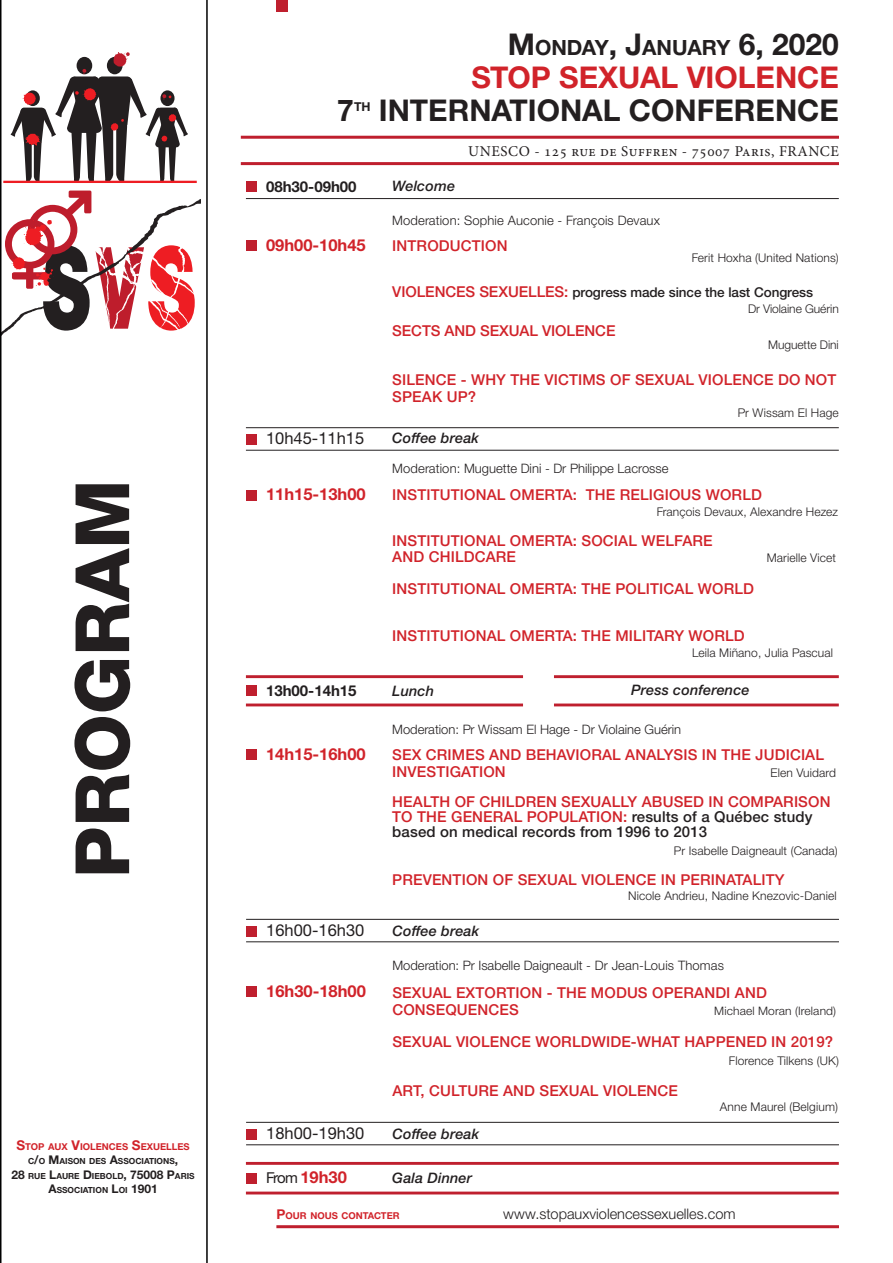
<style>
.page{position:relative;width:893px;height:1263px;background:#fff}
.page>*{position:absolute;margin:0;border:0;box-sizing:border-box;transform-origin:0 0}
.t1{font:800 75px "Helvetica Neue LTW1 G";color:#231f20}
.t2{font:700 30px "Helvetica Neue LTW1 G";color:#231f20}
.t3{font:700 30px "Helvetica Neue LTW1 G";color:#d1232a}
.t4{font:700 21px "Helvetica Neue LTW1 G";color:#231f20}
.t5{font:700 16.5px "Helvetica Neue LTW1 G";color:#d1232a}
.t6{font:16.5px "Helvetica Neue LTW1 G";color:#231f20}
.t7{font:500 15px/15px "Helvetica Neue LT Pro";letter-spacing:.01em;color:#d1232a}
.t8{font:15px "Minion Pro";letter-spacing:.035em;color:#231f20}
.t9{font:700 15px "Helvetica Neue LTW1 G";color:#231f20}
.t10{font:300 14.55px "Helvetica Neue LTW1 G";color:#231f20}
.t11{font:italic 500 14.4px "Helvetica Neue LTW1 G";letter-spacing:.01em;color:#231f20}
.t12{font:500 13.5px "Helvetica Neue LT Pro";letter-spacing:-.005em;color:#231f20}
.t13{font:300 13.05px "Helvetica Neue LTW1 G";color:#231f20}
.t14{font:700 12.3px "Helvetica Neue LTW1 G";color:#231f20}
.t15{font:300 12px "Helvetica Neue LTW1 G";letter-spacing:.01em;color:#231f20}
.t16{font:300 11.7px "Helvetica Neue LTW1 G";letter-spacing:.01em;color:#231f20}
.t17{font:700 9.45px "Helvetica Neue LTW1 G";color:#d1232a}
.t18{font:700 8.4px/14.4px "Helvetica Neue LTW1 G";color:#231f20;text-align:center}
.s1{font-size:13.5px}
.s2{font-size:12px}
.s3{font-size:30px}
.s4{font-size:15px;color:#d1232a}
.s5{color:#231f20}
.s6{font-weight:400;font-size:15px;color:#231f20}
</style>
<div class="page">
<svg style="left:0;top:0;width:208px;height:1263px"></svg>
<hr style="left:241px;top:136px;width:598px;height:3px;background:#bf1f2e">
<hr style="left:241px;top:162px;width:598px;height:3px;background:#bf1f2e">
<hr style="left:246px;top:198px;width:593px;height:1px;background:#231f20">
<hr style="left:276px;top:1225px;width:563px;height:3px;background:#bf1f2e">
<div style="left:276px;top:0;width:12px;height:11px;background:#bf1f2e"></div>
<div style="left:246px;top:181px;width:11px;height:11px;background:#bf1f2e"></div>
<hr style="left:246px;top:427px;width:593px;height:1px;background:#231f20">
<hr style="left:246px;top:450px;width:593px;height:1px;background:#231f20">
<div style="left:246px;top:434px;width:11px;height:10px;background:#bf1f2e"></div>
<hr style="left:246px;top:919px;width:593px;height:1px;background:#231f20">
<hr style="left:246px;top:941px;width:593px;height:1px;background:#231f20">
<div style="left:246px;top:926px;width:11px;height:11px;background:#bf1f2e"></div>
<hr style="left:246px;top:1162px;width:593px;height:3px;background:#bf1f2e">
<hr style="left:246px;top:1191px;width:593px;height:3px;background:#bf1f2e">
<div style="left:246px;top:1173px;width:11px;height:11px;background:#bf1f2e"></div>
<div style="left:246px;top:240px;width:11px;height:11px;background:#bf1f2e"></div>
<div style="left:246px;top:489px;width:11px;height:11px;background:#bf1f2e"></div>
<div style="left:246px;top:986px;width:11px;height:11px;background:#bf1f2e"></div>
<div style="left:246px;top:749px;width:11px;height:10px;background:#bf1f2e"></div>
<hr style="left:246px;top:703px;width:277px;height:3px;background:#bf1f2e">
<hr style="left:246px;top:675px;width:277px;height:3px;background:#bf1f2e">
<div style="left:246px;top:685px;width:11px;height:11px;background:#bf1f2e"></div>
<hr style="left:554px;top:703px;width:285px;height:3px;background:#bf1f2e">
<hr style="left:554px;top:675px;width:285px;height:3px;background:#bf1f2e">
<hr style="left:246px;top:1122px;width:593px;height:1px;background:#231f20">
<hr style="left:246px;top:1144px;width:593px;height:1px;background:#231f20">
<div style="left:246px;top:1129px;width:11px;height:11px;background:#bf1f2e"></div>
<h1 class="t1" style="left:58px;top:878px;width:400px;rotate:-90deg">PROGRAM</h1>
<p class="t17" style="left:16px;top:1141px;width:174px"><span class="s1">S</span>TOP AUX <span class="s1">V</span>IOLENCES <span class="s1">S</span>EXUELLES</p>
<p class="t18" style="left:12px;top:1154px;width:184px">C<span class="s2">/</span>O <span class="s2">M</span>AISON DES <span class="s2">A</span>SSOCIATIONS<span class="s2">,<br>28</span> RUE <span class="s2">L</span>AURE <span class="s2">D</span>IEBOLD<span class="s2">, 75008 P</span>ARIS<br><span class="s2">A</span>SSOCIATION <span class="s2">L</span>OI <span class="s2">1901</span></p>
<h3 class="t4" style="left:508px;top:35px;width:333px"><span class="s3">M</span>ONDAY<span class="s3">, J</span>ANUARY <span class="s3">6, 2020</span></h3>
<h2 class="t3" style="left:471px;top:59px;width:40px">STOP</h2>
<h2 class="t3" style="left:559px;top:59px;width:40px">SEXUAL</h2>
<h2 class="t3" style="left:687px;top:59px;width:39px">VIOLENCE</h2>
<h2 class="t2" style="left:337px;top:92px;width:18px">7</h2>
<p class="t14" style="left:354px;top:99px;width:18px">TH</p>
<h2 class="t2" style="left:379px;top:92px;width:462px">INTERNATIONAL CONFERENCE</h2>
<p class="t9" style="left:266px;top:177px;width:92px">08H30-09H00</p>
<p class="t5" style="left:266px;top:235px;width:101px">09H00-10H45</p>
<p class="t11" style="left:392px;top:178px;width:64px">Welcome</p>
<p class="t8" style="left:468px;top:141px;width:372px">UNESCO - 125 rue de Suffren - 75007 Paris, FRANCE</p>
<p class="t13" style="left:392px;top:212px;width:269px">Moderation: Sophie Auconie - François Devaux</p>
<p class="t7" style="left:392px;top:238px;width:117px">INTRODUCTION</p>
<p class="t15" style="left:692px;top:251px;width:149px">Ferit Hoxha (United Nations)</p>
<p class="t12" style="left:392px;top:284px;width:422px"><span class="s4">VIOLENCES SEXUELLES:</span> PROGRESS MADE SINCE THE LAST CONGRESS</p>
<p class="t15" style="left:748px;top:301px;width:92px">Dr Violaine Guérin</p>
<p class="t7" style="left:392px;top:323px;width:225px">SECTS AND SEXUAL VIOLENCE</p>
<p class="t15" style="left:768px;top:337px;width:72px">Muguette Dini</p>
<p class="t7" style="left:392px;top:371px;width:445px;line-height:16.5px">SILENCE - WHY THE VICTIMS OF SEXUAL VIOLENCE DO NOT<br>SPEAK UP?</p>
<p class="t15" style="left:738px;top:405px;width:102px">Pr Wissam El Hage</p>
<p class="t6" style="left:266px;top:428px;width:100px">10h45-11h15</p>
<p class="t11" style="left:392px;top:429px;width:88px">Coffee break</p>
<p class="t5" style="left:266px;top:484px;width:101px">11H15-13H00</p>
<p class="t13" style="left:392px;top:461px;width:278px">Moderation: Muguette Dini - Dr Philippe Lacrosse</p>
<p class="t7" style="left:392px;top:487px;width:371px">INSTITUTIONAL OMERTA: THE RELIGIOUS WORLD</p>
<p class="t15" style="left:657px;top:505px;width:183px">François Devaux, Alexandre Hezez</p>
<p class="t7" style="left:392px;top:533px;width:322px;line-height:15.9px">INSTITUTIONAL OMERTA: SOCIAL WELFARE<br>AND CHILDCARE</p>
<p class="t15" style="left:767px;top:550px;width:71px">Marielle Vicet</p>
<p class="t7" style="left:392px;top:581px;width:363px">INSTITUTIONAL OMERTA: THE POLITICAL WORLD</p>
<p class="t7" style="left:392px;top:628px;width:354px">INSTITUTIONAL OMERTA: THE MILITARY WORLD</p>
<p class="t15" style="left:692px;top:645px;width:143px">Leila Miñano, Julia Pascual</p>
<p class="t9" style="left:266px;top:681px;width:92px">13H00-14H15</p>
<p class="t11" style="left:392px;top:682px;width:43px">Lunch</p>
<p class="t11" style="left:631px;top:681px;width:120px">Press conference</p>
<p class="t5" style="left:266px;top:744px;width:101px">14H15-16H00</p>
<p class="t13" style="left:392px;top:722px;width:290px">Moderation: Pr Wissam El Hage - Dr Violaine Guérin</p>
<p class="t7" style="left:392px;top:747px;width:290px">SEX CRIMES AND BEHAVI ORAL ANALYSIS</p>
<p class="t7" style="left:702px;top:747px;width:124px">IN THE JUDICIAL</p>
<p class="t7" style="left:392px;top:764px;width:115px">INVESTIGATION</p>
<p class="t15" style="left:770px;top:766px;width:67px">Elen Vuidard</p>
<p class="t7" style="left:392px;top:794px;width:440px">HEALTH OF CHILDREN SEXUALLY ABUSED IN COMPARISON<br>TO THE GENERAL POPULATION: <span class="s5">RESULTS OF A QUÉBEC STUDY<br>BASED ON MEDICAL RECORDS FROM 1996 TO 2013</span></p>
<p class="t15" style="left:674px;top:843px;width:165px">Pr Isabelle Daigneault (Canada)</p>
<p class="t7" style="left:392px;top:872px;width:394px">PREVENTION OF SEXUAL VIOLENCE IN PERINATALITY</p>
<p class="t15" style="left:628px;top:888px;width:210px">Nicole Andrieu, Nadine Knezovic-Daniel</p>
<p class="t6" style="left:266px;top:920px;width:100px">16h00-16h30</p>
<p class="t11" style="left:392px;top:922px;width:88px">Coffee break</p>
<p class="t5" style="left:266px;top:981px;width:101px">16H30-18H00</p>
<p class="t13" style="left:392px;top:957px;width:333px">Moderation: Pr Isabelle Daigneault - Dr Jean-Louis Thomas</p>
<p class="t7" style="left:392px;top:983px;width:376px;line-height:17.2px">SEXUAL EXTORTION - THE MODUS OPERANDI AND<br>CONSEQUENCES</p>
<p class="t16" style="left:714px;top:1003px;width:123px">Michael Moran (Ireland)</p>
<p class="t7" style="left:392px;top:1034px;width:442px">SEXUAL VIOLENCE WORLDWI DE-WHAT HAPPENED IN 2019?</p>
<p class="t15" style="left:729px;top:1053px;width:112px">Florence Tilkens (UK)</p>
<p class="t7" style="left:392px;top:1083px;width:287px">ART, CULTURE AND SEXUAL VIOLENCE</p>
<p class="t15" style="left:720px;top:1099px;width:120px">Anne Maurel (Belgium)</p>
<p class="t6" style="left:266px;top:1123px;width:100px">18h00-19h30</p>
<p class="t11" style="left:392px;top:1125px;width:88px">Coffee break</p>
<p class="t5" style="left:266px;top:1167px;width:82px"><span class="s6">From</span> 19H30</p>
<p class="t11" style="left:392px;top:1170px;width:81px">Gala Dinner</p>
<p class="t17" style="left:276px;top:1210px;width:125px"><span class="s1">P</span>OUR NOUS CONTACTER</p>
<p class="t10" style="left:503px;top:1204px;width:234px">www.stopauxviolencessexuelles.com</p>
</div>
